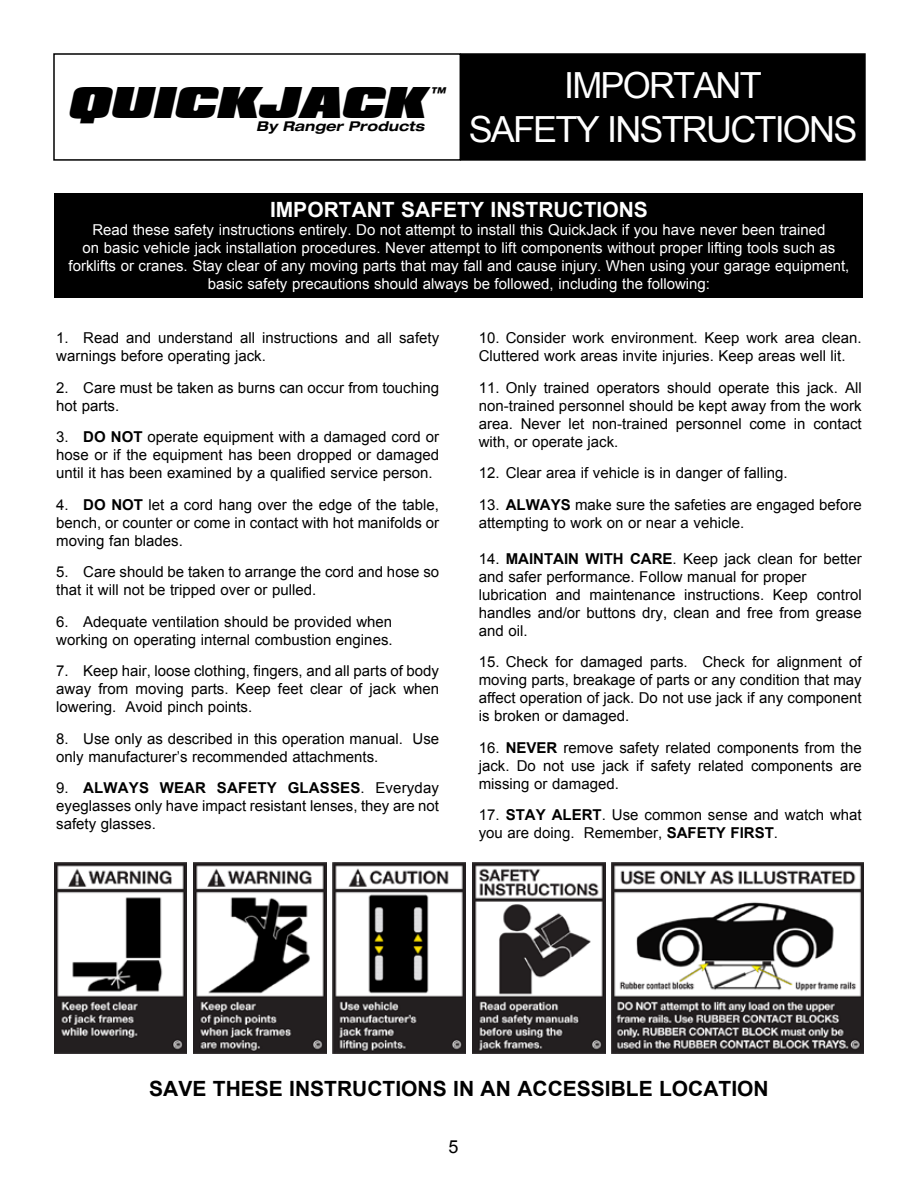
<style>
.page{position:relative;width:918px;height:1188px;background:#fff}
.page>*{position:absolute;margin:0;border:0;box-sizing:border-box;transform-origin:0 0}
.t1{font:italic 38.1px "Padaloma";color:#000}
.t2{font:36px/43.2px "Arial";letter-spacing:-.05em;color:#fff;text-align:center}
.t3{font:700 21px "Arial";color:#000}
.t4{font:700 21px "Arial";color:#fff}
.t5{font:18px "Arial";color:#000}
.t6{font:italic 700 expanded 15.15px "Helvetica Neue LT Std";color:#000}
.t7{font:15px/18px "Arial";color:#000}
.t8{font:15px/18px "Arial";color:#fff;text-align:center}
.t9{font:italic 700 expanded 13.5px "Helvetica Neue LT Std";letter-spacing:.01em;color:#000}
.s1{font-weight:700}
</style>
<div class="page">
<div style="left:55px;top:193px;width:808px;height:105px;background:#000"></div>
<div style="left:461px;top:54px;width:404px;height:106px;background:#000"></div>
<div style="left:460px;top:53px;width:406px;height:108px;border:2px solid #000"></div>
<img style="left:54px;top:862px;width:133px;height:192px">
<img style="left:193px;top:862px;width:133px;height:192px">
<img style="left:333px;top:862px;width:133px;height:192px">
<img style="left:472px;top:862px;width:133px;height:192px">
<img style="left:611px;top:862px;width:252px;height:192px">
<h1 class="t1" style="left:67px;top:80px;width:359px">QUICKJACK</h1>
<p class="t6" style="left:429px;top:83px;width:17px">™</p>
<p class="t9" style="left:256px;top:118px;width:170px">By Ranger Products</p>
<h2 class="t2" style="left:469px;top:65px;width:390px">IMPORTANT<br>SAFETY INSTRUCTIONS</h2>
<h3 class="t4" style="left:270px;top:196px;width:379px">IMPORTANT SAFETY INSTRUCTIONS</h3>
<p class="t8" style="left:69px;top:221px;width:782px">Read these safety instructions entirely. Do not attempt to install this QuickJack if you have never been trained<br>on basic vehicle jack installation procedures. Never attempt to lift components without proper lifting tools such as forklifts or cranes. Stay clear of any moving parts that may fall and cause injury. When using your garage equipment, basic safety precautions should always be followed, including the following:</p>
<p class="t7" style="left:56px;top:329px;width:384px">1. Read and understand all instructions and all safety warnings before operating jack.</p>
<p class="t7" style="left:56px;top:379px;width:384px">2. Care must be taken as burns can occur from touching hot parts.</p>
<p class="t7" style="left:56px;top:428px;width:384px;text-align:justify">3. <span class="s1">DO NOT</span> operate equipment with a damaged cord or hose or if the equipment has been dropped or damaged until it has been examined by a qualified service person.</p>
<p class="t7" style="left:56px;top:496px;width:384px;text-align:justify">4. <span class="s1">DO NOT</span> let a cord hang over the edge of the table, bench, or counter or come in contact with hot manifolds or moving fan blades.</p>
<p class="t7" style="left:56px;top:563px;width:384px">5. Care should be taken to arrange the cord and hose so that it will not be tripped over or pulled.</p>
<p class="t7" style="left:56px;top:613px;width:338px">6. Adequate ventilation should be provided when working on operating internal combustion engines.</p>
<p class="t7" style="left:56px;top:662px;width:384px;text-align:justify">7. Keep hair, loose clothing, fingers, and all parts of body away from moving parts. Keep feet clear of jack when lowering. Avoid pinch points.</p>
<p class="t7" style="left:56px;top:730px;width:384px">8. Use only as described in this operation manual. Use only manufacturer’s recommended attachments.</p>
<p class="t7" style="left:56px;top:779px;width:384px;text-align:justify">9. <span class="s1">ALWAYS WEAR SAFETY GLASSES</span>. Everyday eyeglasses only have impact resistant lenses, they are not safety glasses.</p>
<p class="t7" style="left:479px;top:329px;width:384px">10. Consider work environment. Keep work area clean.<br>Cluttered work areas invite injuries. Keep areas well lit.</p>
<p class="t7" style="left:479px;top:379px;width:384px;text-align:justify">11. Only trained operators should operate this jack. All non-trained personnel should be kept away from the work area. Never let non-trained personnel come in contact with, or operate jack.</p>
<p class="t7" style="left:479px;top:464px;width:310px">12. Clear area if vehicle is in danger of falling.</p>
<p class="t7" style="left:479px;top:496px;width:384px">13. <span class="s1">ALWAYS</span> make sure the safeties are engaged before attempting to work on or near a vehicle.</p>
<p class="t7" style="left:479px;top:550px;width:384px">14. <span class="s1">MAINTAIN WITH CARE</span>. Keep jack clean for better and safer performance. Follow manual for proper lubrication and maintenance instructions. Keep control handles and/or buttons dry, clean and free from grease and oil.</p>
<p class="t7" style="left:479px;top:653px;width:384px;text-align:justify">15. Check for damaged parts. Check for alignment of moving parts, breakage of parts or any condition that may affect operation of jack. Do not use jack if any component is broken or damaged.</p>
<p class="t7" style="left:479px;top:739px;width:384px;text-align:justify">16. <span class="s1">NEVER</span> remove safety related components from the jack. Do not use jack if safety related components are missing or damaged.</p>
<p class="t7" style="left:479px;top:806px;width:384px">17. <span class="s1">STAY ALERT</span>. Use common sense and watch what you are doing. Remember, <span class="s1">SAFETY FIRST</span>.</p>
<h3 class="t3" style="left:149px;top:1075px;width:621px">SAVE THESE INSTRUCTIONS IN AN ACCESSIBLE LOCATION</h3>
<p class="t5" style="left:448px;top:1135px;width:12px">5</p>
</div>
